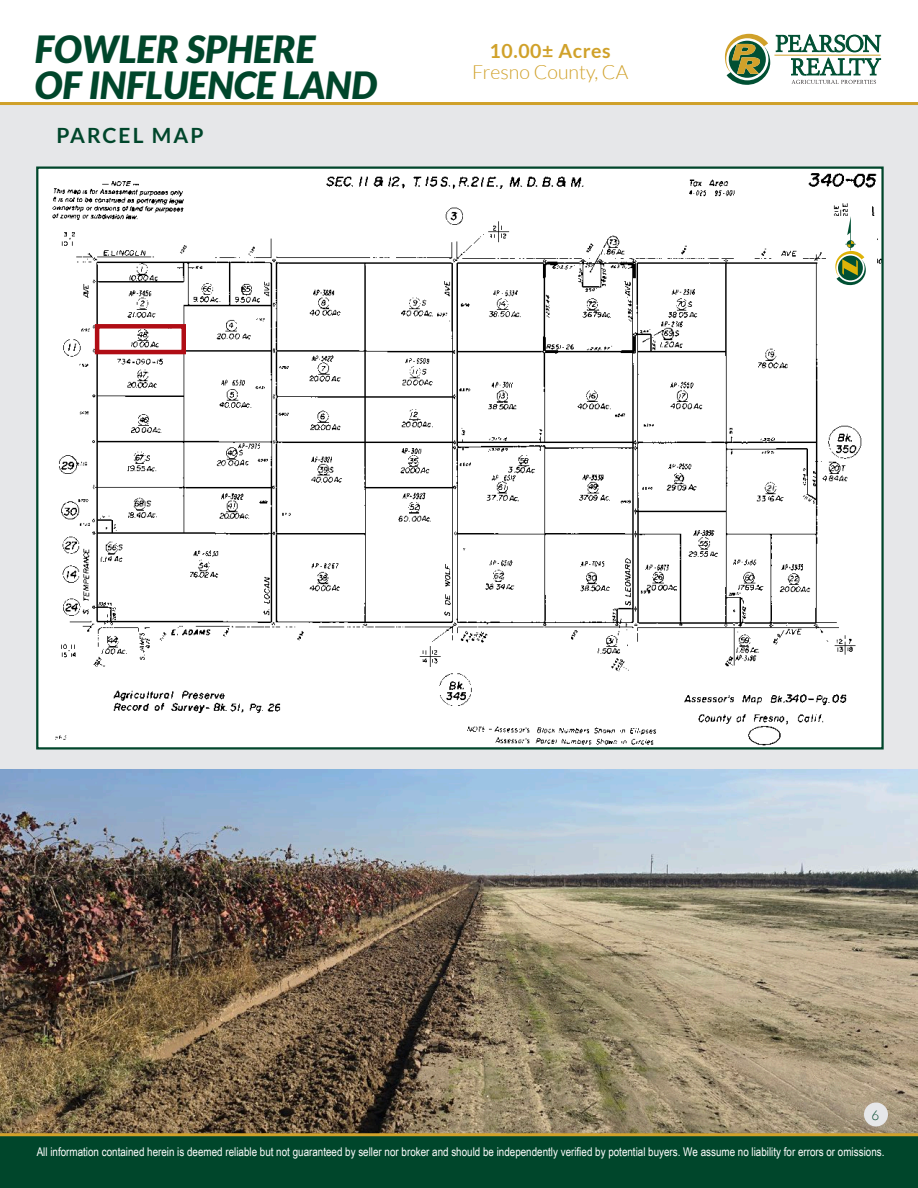
<style>
.page{position:relative;width:918px;height:1188px;background:#fff}
.page>*{position:absolute;margin:0;border:0;box-sizing:border-box;transform-origin:0 0}
.t1{font:italic 900 37.5px/36px "Lato";color:#00462b}
.t2{font:700 21px "Lato";letter-spacing:.1em;color:#00462b}
.t3{font:300 19.5px "Lato";color:#d0a12a}
.t4{font:700 19.5px "Lato";letter-spacing:.03em;color:#d0a12a}
.t5{font:300 13.5px "Lato";color:#00462b}
.t6{font:12px "Arial Narrow";color:#fff}
</style>
<div class="page">
<div style="left:0;top:105px;width:918px;height:1028px;background:#e6e7e9"></div>
<img style="left:39px;top:169px;width:842px;height:578px">
<div style="left:95px;top:324px;width:91px;height:30px;border:4px solid #b00d15"></div>
<img style="left:0;top:770px;width:918px;height:363px">
<div style="left:864px;top:1102px;width:24px;height:24px;background:#e6e7e9;border-radius:50%"></div>
<svg style="left:725px;top:34px;width:156px;height:51px"></svg>
<hr style="left:0;top:102px;width:918px;height:3px;background:#d0a12a">
<div style="left:0;top:1134px;width:918px;height:54px;background:#00462b"></div>
<hr style="left:0;top:1133px;width:918px;height:3px;background:#d0a12a">
<div style="left:826px;top:216px;width:52px;height:92px;background:#fff"></div>
<svg style="left:835px;top:216px;width:31px;height:70px"></svg>
<h1 class="t1" style="left:35px;top:31px;width:344px">FOWLER SPHERE<br>OF INFLUENCE LAND</h1>
<h3 class="t4" style="left:490px;top:40px;width:123px">10.00± Acres</h3>
<h3 class="t3" style="left:472px;top:62px;width:157px">Fresno County, CA</h3>
<p class="t2" style="left:56px;top:123px;width:149px">PARCEL MAP</p>
<p class="t5" style="left:871px;top:1108px;width:9px">6</p>
<p class="t6" style="left:37px;top:1143px;width:849px">All information contained herein is deemed reliable but not guaranteed by seller nor broker and should be independently verified by potential buyers. We assume no liability for errors or omissions.</p>
</div>
